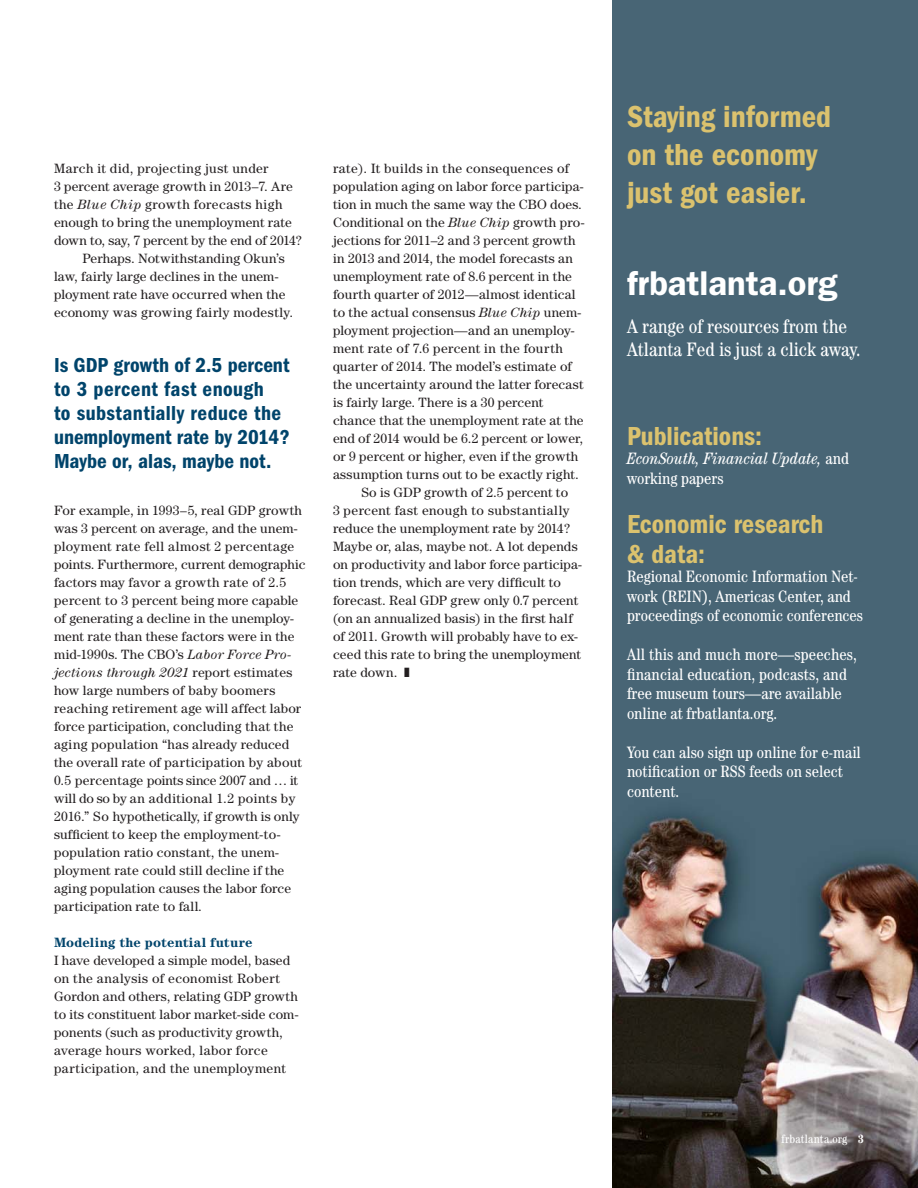
<style>
.page{position:relative;width:918px;height:1188px;background:#fff}
.page>*{position:absolute;margin:0;border:0;box-sizing:border-box;transform-origin:0 0}
.t1{font:600 34.5px "Franklin Gothic";color:#fff}
.t2{font:600 condensed 31.5px/37.8px "Franklin Gothic";color:#dbc26e}
.t3{font:600 condensed 27px/30px "Franklin Gothic";color:#dbc26e}
.t4{font:600 condensed 21px/24px "Franklin Gothic";letter-spacing:.01em;color:#00446b}
.t5{font:condensed 19.5px/23.4px "Century";color:#fff}
.t6{font:condensed 16.5px/19.5px "Century";color:#fff}
.t7{font:italic condensed 16.5px/19.5px "Century";color:#fff}
.t8{font:13.5px/18px "Century";letter-spacing:.015em;color:#231f20}
.t9{font:13.5px "Century";letter-spacing:-.005em;color:#231f20}
.t10{font:13.5px "Century";letter-spacing:.035em;color:#231f20}
.t11{font:13.5px "Century";letter-spacing:.04em;color:#231f20}
.t12{font:condensed 12px "Century";letter-spacing:.02em;color:#fff}
.s1{font-style:italic}
.s2{font-weight:700;color:#00446b}
.s3{font-style:normal}
.s4{font-weight:700}
</style>
<div class="page">
<img style="left:612px;top:0;width:306px;height:1188px">
<p class="t8" style="left:54px;top:160px;width:216px">March it did, projecting just under</p>
<p class="t8" style="left:54px;top:178px;width:240px">3 percent average growth in 2013–7. Are</p>
<p class="t11" style="left:54px;top:199px;width:230px">the <span class="s1">Blue Chip</span> growth forecasts high</p>
<p class="t8" style="left:54px;top:214px;width:239px">enough to bring the unemployment rate</p>
<p class="t9" style="left:54px;top:235px;width:249px">down to, say, 7 percent by the end of 2014?</p>
<p class="t8" style="left:83px;top:250px;width:204px">Perhaps. Notwithstanding Okun’s</p>
<p class="t8" style="left:54px;top:268px;width:226px">law, fairly large declines in the unem-</p>
<p class="t8" style="left:54px;top:286px;width:233px">ployment rate have occurred when the</p>
<p class="t8" style="left:54px;top:304px;width:241px">economy was growing fairly modestly.</p>
<p class="t4" style="left:54px;top:354px;width:237px">Is GDP growth of 2.5 percent to 3 percent fast enough<br>to substantially reduce the unemployment rate by 2014?<br>Maybe or, alas, maybe not.</p>
<p class="t8" style="left:54px;top:502px;width:253px">For example, in 1993–5, real GDP growth was 3 percent on average, and the unem&shy;ployment rate fell almost 2 percentage points. Furthermore, current demographic factors may favor a growth rate of 2.5 percent to 3 percent being more capable of generating a decline in the unemploy&shy;ment rate than these factors were in the mid-1990s. The CBO’s <span class="s1">Labor Force Pro&shy;jections through 2021</span> report estimates how large numbers of baby boomers reaching retirement age will affect labor force participation, concluding that the aging population “has already reduced the overall rate of participation by about 0.5 percentage points since 2007 and … it will do so by an additional 1.2 points by 2016.” So hypothetically, if growth is only sufficient to keep the employment-to&shy;population ratio constant, the unem&shy;ployment rate could still decline if the aging population causes the labor force participation rate to fall.</p>
<p class="t8" style="left:54px;top:934px;width:246px"><span class="s2">Modeling the potential future<br></span>I have developed a simple model, based on the analysis of economist Robert Gordon and others, relating GDP growth to its constituent labor market-side com&shy;ponents (such as productivity growth, average hours worked, labor force participation, and the unemployment</p>
<p class="t10" style="left:333px;top:163px;width:238px">rate). It builds in the consequences of</p>
<p class="t8" style="left:333px;top:178px;width:252px">population aging on labor force participa-</p>
<p class="t8" style="left:333px;top:196px;width:250px">tion in much the same way the CBO does.</p>
<p class="t8" style="left:333px;top:214px;width:253px">Conditional on the <span class="s1">Blue Chip</span> growth pro-</p>
<p class="t8" style="left:333px;top:232px;width:244px">jections for 2011–2 and 3 percent growth</p>
<p class="t8" style="left:333px;top:250px;width:242px">in 2013 and 2014, the model forecasts an</p>
<p class="t8" style="left:333px;top:268px;width:240px">unemployment rate of 8.6 percent in the</p>
<p class="t8" style="left:333px;top:286px;width:244px">fourth quarter of 2012—almost identical</p>
<p class="t8" style="left:333px;top:304px;width:250px">to the actual consensus <span class="s1">Blue Chip</span> unem-</p>
<p class="t8" style="left:333px;top:322px;width:243px">ployment projection—and an unemploy-</p>
<p class="t8" style="left:333px;top:340px;width:232px">ment rate of 7.6 percent in the fourth</p>
<p class="t8" style="left:333px;top:358px;width:241px">quarter of 2014. The model’s estimate of</p>
<p class="t8" style="left:333px;top:376px;width:252px">the uncertainty around the latter forecast</p>
<p class="t8" style="left:333px;top:394px;width:212px">is fairly large. There is a 30 percent</p>
<p class="t8" style="left:333px;top:412px;width:252px">chance that the unemployment rate at the</p>
<p class="t8" style="left:333px;top:430px;width:252px">end of 2014 would be 6.2 percent or lower,</p>
<p class="t8" style="left:333px;top:448px;width:247px">or 9 percent or higher, even if the growth</p>
<p class="t8" style="left:333px;top:466px;width:247px">assumption turns out to be exactly right.</p>
<p class="t8" style="left:362px;top:484px;width:208px">So is GDP growth of 2.5 percent to</p>
<p class="t8" style="left:333px;top:502px;width:238px">3 percent fast enough to substantially</p>
<p class="t8" style="left:333px;top:520px;width:239px">reduce the unemployment rate by 2014?</p>
<p class="t8" style="left:333px;top:538px;width:246px">Maybe or, alas, maybe not. A lot depends</p>
<p class="t8" style="left:333px;top:556px;width:251px">on productivity and labor force participa-</p>
<p class="t8" style="left:333px;top:574px;width:230px">tion trends, which are very difficult to</p>
<p class="t8" style="left:333px;top:592px;width:247px">forecast. Real GDP grew only 0.7 percent</p>
<p class="t8" style="left:333px;top:610px;width:241px">(on an annualized basis) in the first half</p>
<p class="t8" style="left:333px;top:628px;width:247px">of 2011. Growth will probably have to ex-</p>
<p class="t8" style="left:333px;top:646px;width:250px">ceed this rate to bring the unemployment</p>
<p class="t8" style="left:333px;top:664px;width:78px">rate down. ❚</p>
<p class="t2" style="left:627px;top:101px;width:206px">Staying informed on the economy just got easier.</p>
<p class="t1" style="left:627px;top:271px;width:212px">frbatlanta.org</p>
<p class="t5" style="left:627px;top:316px;width:235px">A range of resources from the<br>Atlanta Fed is just a click away.</p>
<p class="t3" style="left:627px;top:423px;width:137px">Publications:</p>
<p class="t7" style="left:627px;top:450px;width:224px">EconSouth, Financial Update, <span class="s3">and working papers</span></p>
<p class="t3" style="left:627px;top:511px;width:198px">Economic research &amp; data:</p>
<p class="t6" style="left:627px;top:568px;width:238px">Regional Economic Information Net&shy;work (REIN), Americas Center, and proceedings of economic conferences</p>
<p class="t6" style="left:627px;top:646px;width:231px">All this and much more—speeches, financial education, podcasts, and free museum tours—are available online at frbatlanta.org.</p>
<p class="t6" style="left:627px;top:744px;width:235px">You can also sign up online for e-mail notification or RSS feeds on select content.</p>
<p class="t12" style="left:781px;top:1135px;width:84px">frbatlanta.org <span class="s4">3</span></p>
</div>
